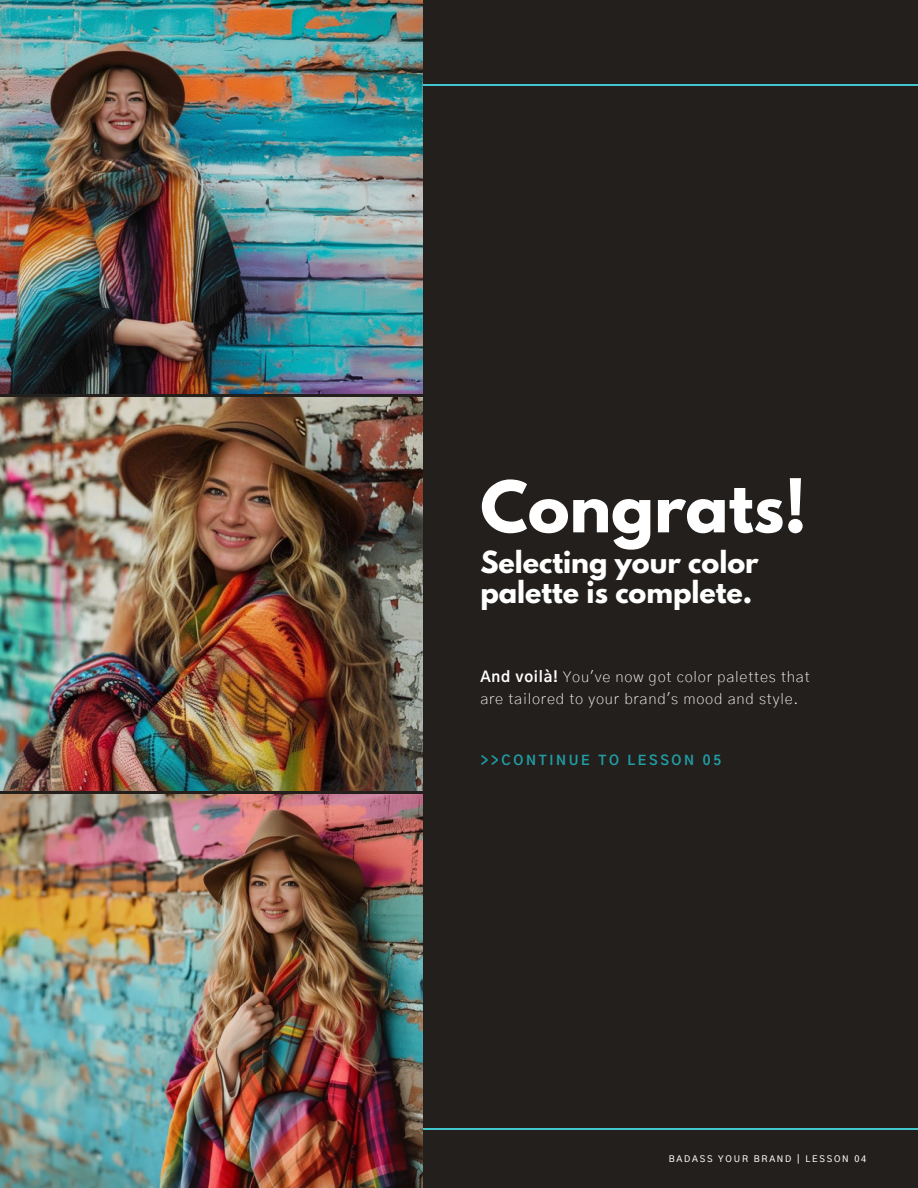
<style>
.page{position:relative;width:918px;height:1188px;background:#fff}
.page>*{position:absolute;margin:0;border:0;box-sizing:border-box;transform-origin:0 0}
.t1{font:700 63px "League Spartan";color:#fff}
.t2{font:700 27px/30.3px "League Spartan";color:#fff}
.t3{font:200 15px/21.3px "Gothic A1";letter-spacing:.05em;color:#fff}
.t4{font:700 13.35px "Gothic A1";letter-spacing:.2em;color:#209ea4}
.t5{font:500 8.85px "Gothic A1";letter-spacing:.2em;color:#fff}
.s1{font-weight:700}
</style>
<div class="page">
<div style="left:0;top:0;width:917px;height:1188px;background:#231f1d"></div>
<hr style="left:0;top:84px;width:918px;height:1px;background:#40c6cc">
<hr style="left:0;top:1128px;width:918px;height:1px;background:#40c6cc">
<img style="left:0;top:0;width:423px;height:394px">
<img style="left:0;top:397px;width:423px;height:394px">
<img style="left:0;top:794px;width:423px;height:394px">
<h1 class="t1" style="left:480px;top:476px;width:328px">Congrats!</h1>
<h2 class="t2" style="left:480px;top:550px;width:280px">Selecting your color palette is complete.</h2>
<p class="t3" style="left:480px;top:667px;width:331px"><span class="s1">And voilà!</span> You've now got color palettes that are tailored to your brand's mood and style.</p>
<p class="t4" style="left:480px;top:754px;width:242px">&gt;&gt;CONTINUE TO LESSON 05</p>
<p class="t5" style="left:669px;top:1155px;width:199px">BADASS YOUR BRAND | LESSON 04</p>
</div>
